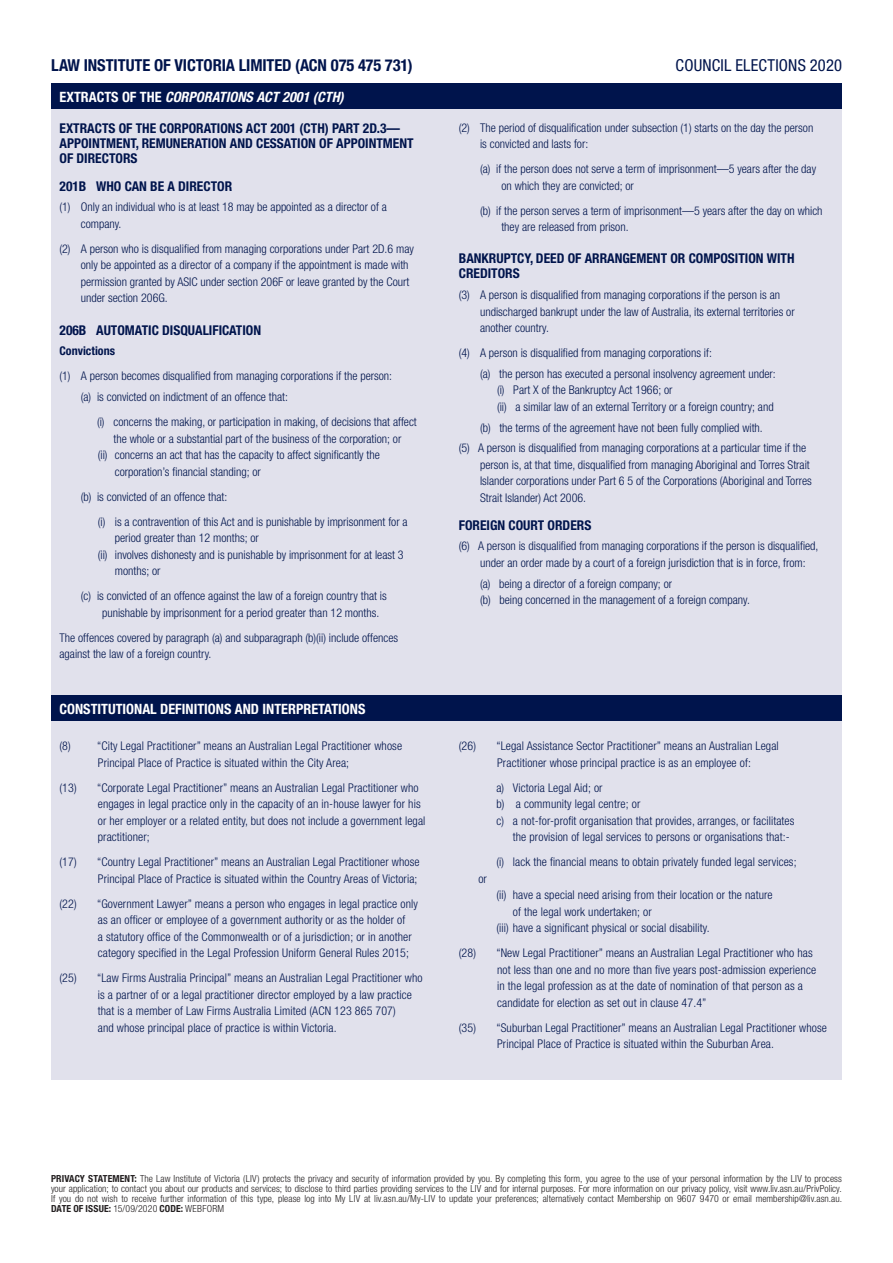
<style>
.page{position:relative;width:893px;height:1263px;background:#fff}
.page>*{position:absolute;margin:0;border:0;box-sizing:border-box;transform-origin:0 0}
.LIVCPD_-_Registratio{font:700 condensed 16.5px "Helvetica Neue LT Std";letter-spacing:-.005em;color:#00144c}
.LIVCPD_-_Registratio-2{font:condensed 16.5px "Helvetica Neue LT Std";letter-spacing:.01em;color:#00144c}
.LIV_FORM_Bar_heading{font:700 condensed 14.25px "Helvetica Neue LT Std";color:#fff}
.LIV_FORM_Bar_heading-2{font:italic 700 condensed 14.25px "Helvetica Neue LT Std";color:#fff}
.Registration_Text{font:700 condensed 13.5px/15px "Helvetica Neue LT Std";color:#00144c}
.BASIC_Body_Text{font:300 condensed 12px/16.5px "Helvetica Neue LT Std";letter-spacing:.01em;color:#00144c}
.L1_indent{font:300 condensed 12px/16.5px "Helvetica Neue LT Std";color:#00144c}
.L2_indent{font:300 condensed 12px "Helvetica Neue LT Std";color:#00144c}
.L3_indent{font:300 condensed 12px "Helvetica Neue LT Std";color:#00144c}
.BASIC_Body_Text-2{font:700 condensed 12px "Helvetica Neue LT Std";color:#00144c}
.DISCLAIMER{font:300 condensed 9.75px/10.1px "Helvetica Neue LT Std";letter-spacing:.005em;color:#231f20;text-align:justify}
.s1{font-style:normal}
.s2{font-weight:700}
</style>
<div class="page">
<div style="left:51px;top:94px;width:791px;height:985px;background:#e1e1ec"></div>
<div style="left:51px;top:696px;width:791px;height:25px;background:#00144c"></div>
<div style="left:51px;top:83px;width:791px;height:26px;background:#00144c"></div>
<p class="LIVCPD_-_Registratio" style="left:51px;top:55px;width:363px">LAW INSTITUTE OF VICTORIA LIMITED (ACN 075 475 731)</p>
<p class="LIVCPD_-_Registratio-2" style="left:676px;top:56px;width:168px">COUNCIL ELECTIONS 2020</p>
<p class="LIV_FORM_Bar_heading-2" style="left:60px;top:88px;width:286px"><span class="s1">EXTRACTS OF THE</span> CORPORATIONS ACT 2001 (CTH)</p>
<p class="Registration_Text" style="left:60px;top:120px;width:356px">EXTRACTS OF THE CORPORATIONS ACT 2001 (CTH) PART 2D.3—<br>APPOINTMENT, REMUNERATION AND CESSATION OF APPOINTMENT<br>OF DIRECTORS</p>
<p class="Registration_Text" style="left:60px;top:178px;width:174px">201B WHO CAN BE A DIRECTOR</p>
<p class="BASIC_Body_Text" style="left:81px;top:199px;width:308px;text-indent:-21px">(1) Only an individual who is at least 18 may be appointed as a director of a company.</p>
<p class="BASIC_Body_Text" style="left:81px;top:240px;width:335px;text-indent:-21px">(2) A person who is disqualified from managing corporations under Part 2D.6 may only be appointed as a director of a company if the appointment is made with permission granted by ASIC under section 206F or leave granted by the Court under section 206G.</p>
<p class="Registration_Text" style="left:60px;top:322px;width:203px">206B AUTOMATIC DISQUALIFICATION</p>
<p class="BASIC_Body_Text-2" style="left:60px;top:344px;width:57px">Convictions</p>
<p class="L1_indent" style="left:60px;top:368px;width:334px">(1) A person becomes disqualified from managing corporations if the person:</p>
<p class="BASIC_Body_Text" style="left:81px;top:388px;width:209px">(a) is convicted on indictment of an offence that:</p>
<p class="BASIC_Body_Text" style="left:97px;top:413px;width:321px;text-align:center">(i) concerns the making, or participation in making, of decisions that affect the whole or a substantial part of the business of the corporation; or</p>
<p class="BASIC_Body_Text" style="left:115px;top:446px;width:267px;text-indent:-17px">(ii) concerns an act that has the capacity to affect significantly the corporation’s financial standing; or</p>
<p class="BASIC_Body_Text" style="left:81px;top:488px;width:148px">(b) is convicted of an offence that:</p>
<p class="BASIC_Body_Text" style="left:115px;top:513px;width:294px;text-indent:-17px">(i) is a contravention of this Act and is punishable by imprisonment for a period greater than 12 months; or</p>
<p class="BASIC_Body_Text" style="left:115px;top:546px;width:290px;text-indent:-17px">(ii) involves dishonesty and is punishable by imprisonment for at least 3 months; or</p>
<p class="BASIC_Body_Text" style="left:102px;top:587px;width:286px;text-indent:-21px">(c) is convicted of an offence against the law of a foreign country that is punishable by imprisonment for a period greater than 12 months.</p>
<p class="BASIC_Body_Text" style="left:60px;top:629px;width:340px">The offences covered by paragraph (a) and subparagraph (b)(ii) include offences against the law of a foreign country.</p>
<p class="LIV_FORM_Bar_heading" style="left:60px;top:700px;width:307px">CONSTITUTIONAL DEFINITIONS AND INTERPRETATIONS</p>
<p class="BASIC_Body_Text" style="left:98px;top:738px;width:306px;text-indent:-38px">(8) “City Legal Practitioner” means an Australian Legal Practitioner whose<br>Principal Place of Practice is situated within the City Area;</p>
<p class="BASIC_Body_Text" style="left:98px;top:779px;width:329px;text-indent:-38px">(13) “Corporate Legal Practitioner” means an Australian Legal Practitioner who engages in legal practice only in the capacity of an in-house lawyer for his or her employer or a related entity, but does not include a government legal practitioner;</p>
<p class="BASIC_Body_Text" style="left:60px;top:854px;width:362px;text-align:right">(17) “Country Legal Practitioner” means an Australian Legal Practitioner whose<br>Principal Place of Practice is situated within the Country Areas of Victoria;</p>
<p class="BASIC_Body_Text" style="left:98px;top:895px;width:322px;text-indent:-38px">(22) “Government Lawyer” means a person who engages in legal practice only as an officer or employee of a government authority or as the holder of<br>a statutory office of the Commonwealth or of a jurisdiction; or in another category specified in the Legal Profession Uniform General Rules 2015;</p>
<p class="BASIC_Body_Text" style="left:98px;top:970px;width:326px;text-indent:-38px">(25) “Law Firms Australia Principal” means an Australian Legal Practitioner who is a partner of or a legal practitioner director employed by a law practice that is a member of Law Firms Australia Limited (ACN 123 865 707)<br>and whose principal place of practice is within Victoria.</p>
<p class="BASIC_Body_Text" style="left:480px;top:119px;width:335px;text-indent:-21px">(2) The period of disqualification under subsection (1) starts on the day the person is convicted and lasts for:</p>
<p class="BASIC_Body_Text" style="left:501px;top:161px;width:316px;text-indent:-21px">(a) if the person does not serve a term of imprisonment—5 years after the day on which they are convicted; or</p>
<p class="BASIC_Body_Text" style="left:501px;top:202px;width:323px;text-indent:-21px">(b) if the person serves a term of imprisonment—5 years after the day on which they are released from prison.</p>
<p class="Registration_Text" style="left:459px;top:251px;width:337px">BANKRUPTCY, DEED OF ARRANGEMENT OR COMPOSITION WITH<br>CREDITORS</p>
<p class="BASIC_Body_Text" style="left:480px;top:287px;width:316px;text-indent:-21px">(3) A person is disqualified from managing corporations if the person is an undischarged bankrupt under the law of Australia, its external territories or another country.</p>
<p class="L1_indent" style="left:459px;top:345px;width:255px">(4) A person is disqualified from managing corporations if:</p>
<p class="L2_indent" style="left:480px;top:367px;width:297px">(a) the person has executed a personal insolvency agreement under:</p>
<p class="L3_indent" style="left:497px;top:383px;width:177px">(i) Part X of the Bankruptcy Act 1966; or</p>
<p class="L3_indent" style="left:497px;top:400px;width:278px">(ii) a similar law of an external Territory or a foreign country; and</p>
<p class="L2_indent" style="left:480px;top:421px;width:284px">(b) the terms of the agreement have not been fully complied with.</p>
<p class="L1_indent" style="left:480px;top:440px;width:333px;text-indent:-21px">(5) A person is disqualified from managing corporations at a particular time if the person is, at that time, disqualified from managing Aboriginal and Torres Strait Islander corporations under Part 6 5 of the Corporations (Aboriginal and Torres Strait Islander) Act 2006.</p>
<p class="Registration_Text" style="left:459px;top:517px;width:134px">FOREIGN COURT ORDERS</p>
<p class="L1_indent" style="left:480px;top:538px;width:340px;text-indent:-21px">(6) A person is disqualified from managing corporations if the person is disqualified, under an order made by a court of a foreign jurisdiction that is in force, from:</p>
<p class="L2_indent" style="left:480px;top:577px;width:194px">(a) being a director of a foreign company; or</p>
<p class="L2_indent" style="left:480px;top:593px;width:271px">(b) being concerned in the management of a foreign company.</p>
<p class="BASIC_Body_Text" style="left:497px;top:738px;width:283px;text-indent:-38px">(26) “Legal Assistance Sector Practitioner” means an Australian Legal<br>Practitioner whose principal practice is as an employee of:</p>
<p class="BASIC_Body_Text" style="left:496px;top:779px;width:108px">a) Victoria Legal Aid; or</p>
<p class="BASIC_Body_Text" style="left:496px;top:796px;width:145px">b) a community legal centre; or</p>
<p class="BASIC_Body_Text" style="left:513px;top:812px;width:283px;text-indent:-16px">c) a not-for-profit organisation that provides, arranges, or facilitates the provision of legal services to persons or organisations that:-</p>
<p class="BASIC_Body_Text" style="left:496px;top:854px;width:302px">(i) lack the financial means to obtain privately funded legal services;</p>
<p class="BASIC_Body_Text" style="left:478px;top:870px;width:10px">or</p>
<p class="BASIC_Body_Text" style="left:513px;top:887px;width:261px;text-indent:-16px">(ii) have a special need arising from their location or the nature of the legal work undertaken; or</p>
<p class="BASIC_Body_Text" style="left:496px;top:920px;width:215px">(iii) have a significant physical or social disability.</p>
<p class="BASIC_Body_Text" style="left:497px;top:945px;width:320px;text-indent:-38px">(28) “New Legal Practitioner” means an Australian Legal Practitioner who has not less than one and no more than five years post-admission experience in the legal profession as at the date of nomination of that person as a candidate for election as set out in clause 47.4”</p>
<p class="BASIC_Body_Text" style="left:497px;top:1019px;width:331px;text-indent:-38px">(35) “Suburban Legal Practitioner” means an Australian Legal Practitioner whose<br>Principal Place of Practice is situated within the Suburban Area.</p>
<p class="DISCLAIMER" style="left:51px;top:1173px;width:792px"><span class="s2">PRIVACY STATEMENT:</span> The Law Institute of Victoria (LIV) protects the privacy and security of information provided by you. By completing this form, you agree to the use of your personal information by the LIV to process your application; to contact you about our products and services; to disclose to third parties providing services to the LIV and for internal purposes. For more information on our privacy policy, visit www.liv.asn.au/PrivPolicy.<br>If you do not wish to receive further information of this type, please log into My LIV at liv.asn.au/My-LIV to update your preferences; alternatively contact Membership on 9607 9470 or email membership@liv.asn.au.<br><span class="s2">DATE OF ISSUE:</span> 15/09/2020 <span class="s2">CODE:</span> WEBFORM</p>
</div>
